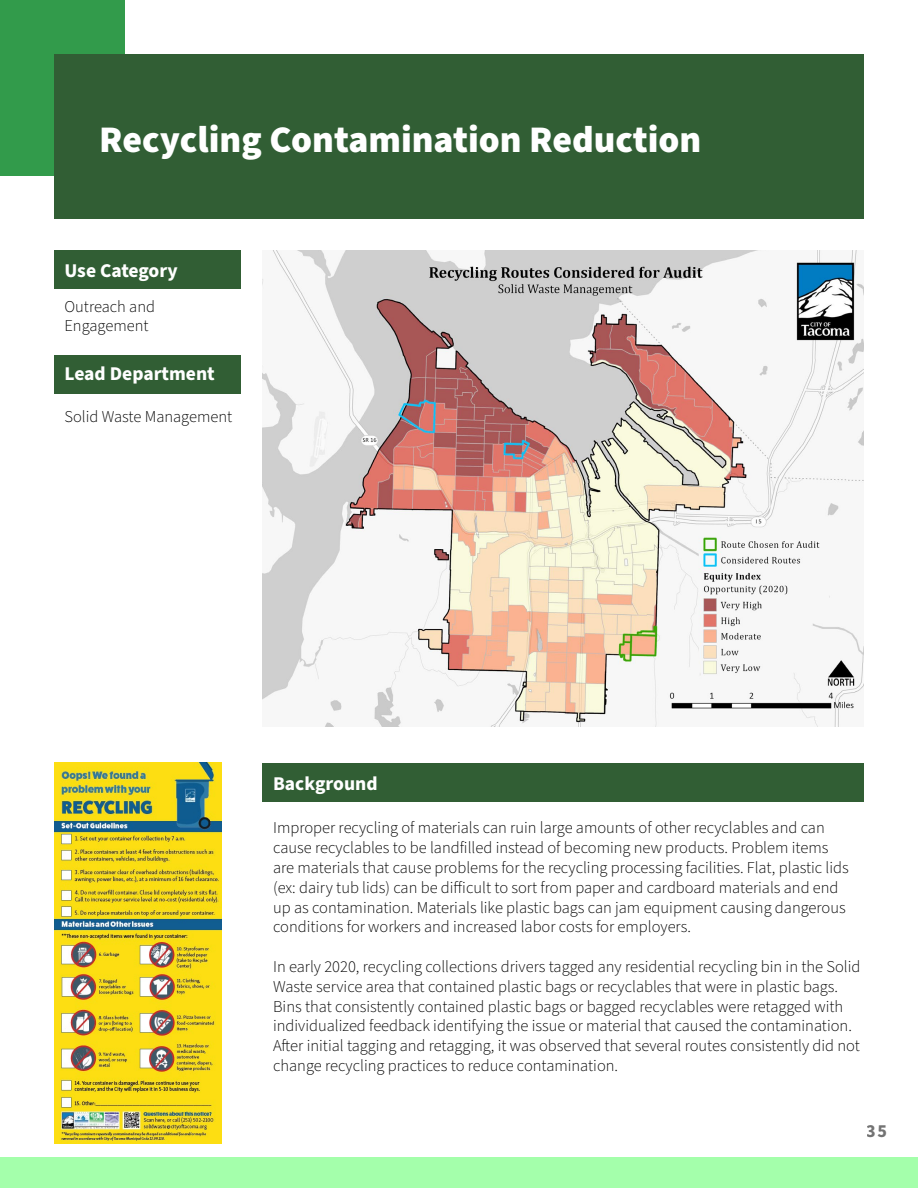
<style>
.page{position:relative;width:918px;height:1188px;background:#fff}
.page>*{position:absolute;margin:0;border:0;box-sizing:border-box;transform-origin:0 0}
.t1{font:900 37.5px "Source Sans Pro";color:#fff}
.t2{font:700 19.5px "Source Sans Pro";color:#fff}
.t3{font:700 18px "Source Sans Pro";color:#000}
.t4{font:300 16.5px/19.8px "Source Sans Pro";color:#000}
</style>
<div class="page">
<div style="left:0;top:0;width:124px;height:176px;background:#329b4b"></div>
<div style="left:54px;top:251px;width:187px;height:38px;background:#315e34"></div>
<div style="left:263px;top:763px;width:601px;height:39px;background:#315e34"></div>
<div style="left:54px;top:54px;width:810px;height:164px;background:#315e34"></div>
<div style="left:0;top:1158px;width:918px;height:30px;background:#a4ffab"></div>
<img style="left:263px;top:251px;width:601px;height:476px">
<div style="left:54px;top:355px;width:187px;height:39px;background:#315e34"></div>
<img style="left:54px;top:763px;width:167px;height:381px">
<h1 class="t1" style="left:99px;top:114px;width:604px">Recycling Contamination Reduction</h1>
<p class="t2" style="left:64px;top:258px;width:115px">Use Category</p>
<p class="t4" style="left:64px;top:297px;width:92px">Outreach and<br>Engagement</p>
<p class="t2" style="left:64px;top:360px;width:152px">Lead Department</p>
<p class="t4" style="left:64px;top:407px;width:169px">Solid Waste Management</p>
<p class="t2" style="left:273px;top:770px;width:106px">Background</p>
<p class="t4" style="left:273px;top:819px;width:577px">Improper recycling of materials can ruin large amounts of other recyclables and can cause recyclables to be landfilled instead of becoming new products. Problem items are materials that cause problems for the recycling processing facilities. Flat, plastic lids (ex: dairy tub lids) can be difficult to sort from paper and cardboard materials and end up as contamination. Materials like plastic bags can jam equipment causing dangerous conditions for workers and increased labor costs for employers.</p>
<p class="t4" style="left:273px;top:957px;width:589px">In early 2020, recycling collections drivers tagged any residential recycling bin in the Solid Waste service area that contained plastic bags or recyclables that were in plastic bags.<br>Bins that consistently contained plastic bags or bagged recyclables were retagged with individualized feedback identifying the issue or material that caused the contamination.<br>After initial tagging and retagging, it was observed that several routes consistently did not change recycling practices to reduce contamination.</p>
<p class="t3" style="left:867px;top:1119px;width:22px">35</p>
</div>
